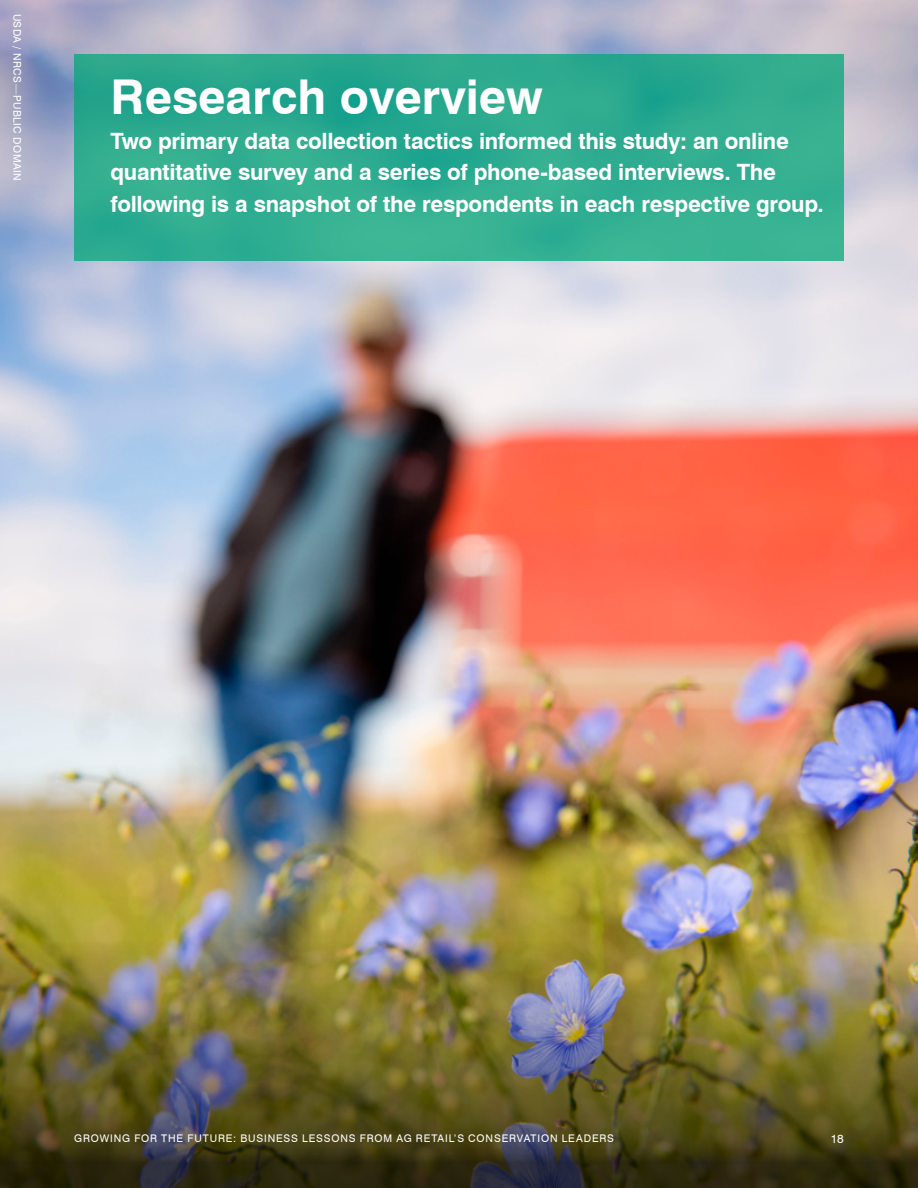
<style>
.page{position:relative;width:918px;height:1188px;background:#fff}
.page>*{position:absolute;margin:0;border:0;box-sizing:border-box;transform-origin:0 0}
.t1{font:700 48px "Swiss 721 BT";color:#fff}
.t2{font:700 22.5px/31.5px "Swiss 721 BT";letter-spacing:-.01em;color:#fff}
.t3{font:12px "Swiss 721 BT";color:#fff}
.t4{font:10.5px "Swiss 721 BT";letter-spacing:.08em;color:#fff}
.t5{font:10.5px "Swiss 721 BT";letter-spacing:.045em;color:#fff}
</style>
<div class="page">
<img style="left:0;top:0;width:918px;height:932px">
<img style="left:0;top:932px;width:918px;height:256px">
<svg style="left:74px;top:54px;width:770px;height:206px;background:#2fac90"></svg>
<p class="t5" style="left:24px;top:14px;width:169px;rotate:90deg">USDA / NRCS—PUBLIC DOMAIN</p>
<h1 class="t1" style="left:110px;top:68px;width:434px">Research overview</h1>
<p class="t2" style="left:110px;top:125px;width:715px">Two primary data collection tactics informed this study: an online quantitative survey and a series of phone-based interviews. The following is a snapshot of the respondents in each respective group.</p>
<p class="t4" style="left:74px;top:1132px;width:541px">GROWING FOR THE FUTURE: BUSINESS LESSONS FROM AG RETAIL’S CONSERVATION LEADERS</p>
<p class="t3" style="left:831px;top:1132px;width:14px">18</p>
</div>
